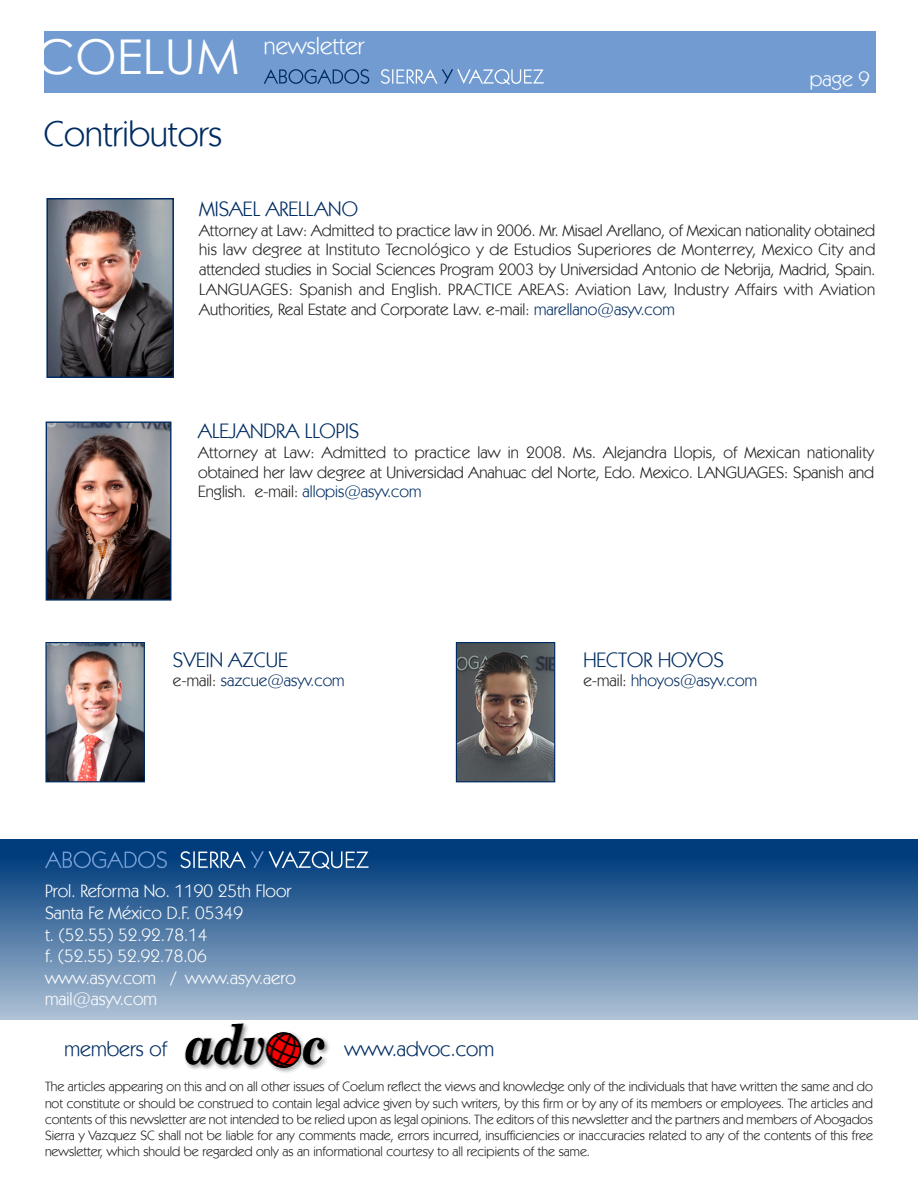
<style>
.page{position:relative;width:918px;height:1188px;background:#fff}
.page>*{position:absolute;margin:0;border:0;box-sizing:border-box;transform-origin:0 0}
.t1{font:48px "Century Gothic";color:#fff}
.t2{font:36px "Kabel IT Cby BT";color:#002c62}
.t3{font:24px "Kabel IT Cby BT";color:#fff}
.t4{font:21px "Kabel IT Cby BT";color:#002c62}
.t5{font:21px "Kabel IT Cby BT";color:#fff}
.t6{font:18px/21.6px "Kabel IT Cby BT";color:#fff}
.t7{font:16.5px/19.8px "Kabel IT Cby BT";color:#231f20;text-align:justify}
.t8{font:16.5px "Kabel IT Cby BT";color:#002c62}
.t9{font:13.5px/16.2px "Kabel IT Cby BT";color:#231f20;text-align:justify}
.s1{color:#002c62}
.s2{color:#231f20}
</style>
<div class="page">
<div style="left:45px;top:32px;width:831px;height:61px;background:#729cd1"></div>
<svg style="left:264px;top:69px;width:105px;height:15px"></svg>
<svg style="left:381px;top:69px;width:163px;height:16px"></svg>
<img style="left:184px;top:1023px;width:145px;height:50px">
<div style="left:0;top:839px;width:918px;height:180px;background:linear-gradient(to bottom,#003175,#acc0d4)"></div>
<svg style="left:45px;top:851px;width:122px;height:17px;background:#205793"></svg>
<svg style="left:180px;top:851px;width:189px;height:18px;background:#3c6a9c"></svg>
<img style="left:49px;top:201px;width:122px;height:174px">
<div style="left:46px;top:198px;width:128px;height:180px;border:2px solid #002c62"></div>
<img style="left:47px;top:644px;width:96px;height:136px">
<div style="left:45px;top:642px;width:100px;height:140px;border:1px solid #002c62"></div>
<img style="left:48px;top:424px;width:121px;height:175px">
<div style="left:46px;top:422px;width:125px;height:179px;border:1px solid #002c62"></div>
<img style="left:458px;top:644px;width:95px;height:136px">
<div style="left:456px;top:642px;width:99px;height:140px;border:1px solid #002c62"></div>
<h1 class="t1" style="left:36px;top:24px;width:206px">COELUM</h1>
<h2 class="t2" style="left:44px;top:111px;width:180px">Contributors</h2>
<h3 class="t3" style="left:264px;top:31px;width:102px">newsletter</h3>
<h3 class="t5" style="left:810px;top:66px;width:61px">page 9</h3>
<h3 class="t4" style="left:199px;top:195px;width:160px">MISAEL ARELLANO</h3>
<p class="t7" style="left:199px;top:220px;width:678px">Attorney at Law: Admitted to practice law in 2006. Mr. Misael Arellano, of Mexican nationality obtained his law degree at Instituto Tecnológico y de Estudios Superiores de Monterrey, Mexico City and attended studies in Social Sciences Program 2003 by Universidad Antonio de Nebrija, Madrid, Spain.<br>LANGUAGES: Spanish and English. PRACTICE AREAS: Aviation Law, Industry Affairs with Aviation Authorities, Real Estate and Corporate Law. e-mail: <span class="s1">marellano@asyv.com</span></p>
<h3 class="t4" style="left:198px;top:418px;width:163px">ALEJANDRA LLOPIS</h3>
<p class="t7" style="left:198px;top:442px;width:677px">Attorney at Law: Admitted to practice law in 2008. Ms. Alejandra Llopis, of Mexican nationality obtained her law degree at Universidad Anahuac del Norte, Edo. Mexico. LANGUAGES: Spanish and English. e-mail: <span class="s1">allopis@asyv.com</span></p>
<h3 class="t4" style="left:173px;top:646px;width:117px">SVEIN AZCUE</h3>
<p class="t8" style="left:173px;top:670px;width:173px"><span class="s2">e-mail:</span> sazcue@asyv.com</p>
<h3 class="t6" style="left:45px;top:880px;width:252px">Prol. Reforma No. 1190 25th Floor<br>Santa Fe México D.F. 05349<br>t. (52.55) 52.92.78.14<br>f. (52.55) 52.92.78.06 www.asyv.com / www.asyv.aero mail@asyv.com</h3>
<h3 class="t4" style="left:65px;top:1036px;width:104px">members of</h3>
<h3 class="t4" style="left:345px;top:1035px;width:151px">www.advoc.com</h3>
<h3 class="t4" style="left:583px;top:646px;width:142px">HECTOR HOYOS</h3>
<p class="t8" style="left:583px;top:670px;width:175px"><span class="s2">e-mail:</span> hhoyos@asyv.com</p>
<p class="t9" style="left:45px;top:1078px;width:829px">The articles appearing on this and on all other issues of Coelum reflect the views and knowledge only of the individuals that have written the same and do not constitute or should be construed to contain legal advice given by such writers, by this firm or by any of its members or employees. The articles and contents of this newsletter are not intended to be relied upon as legal opinions. The editors of this newsletter and the partners and members of Abogados Sierra y Vazquez SC shall not be liable for any comments made, errors incurred, insufficiencies or inaccuracies related to any of the contents of this free newsletter, which should be regarded only as an informational courtesy to all recipients of the same.</p>
</div>
